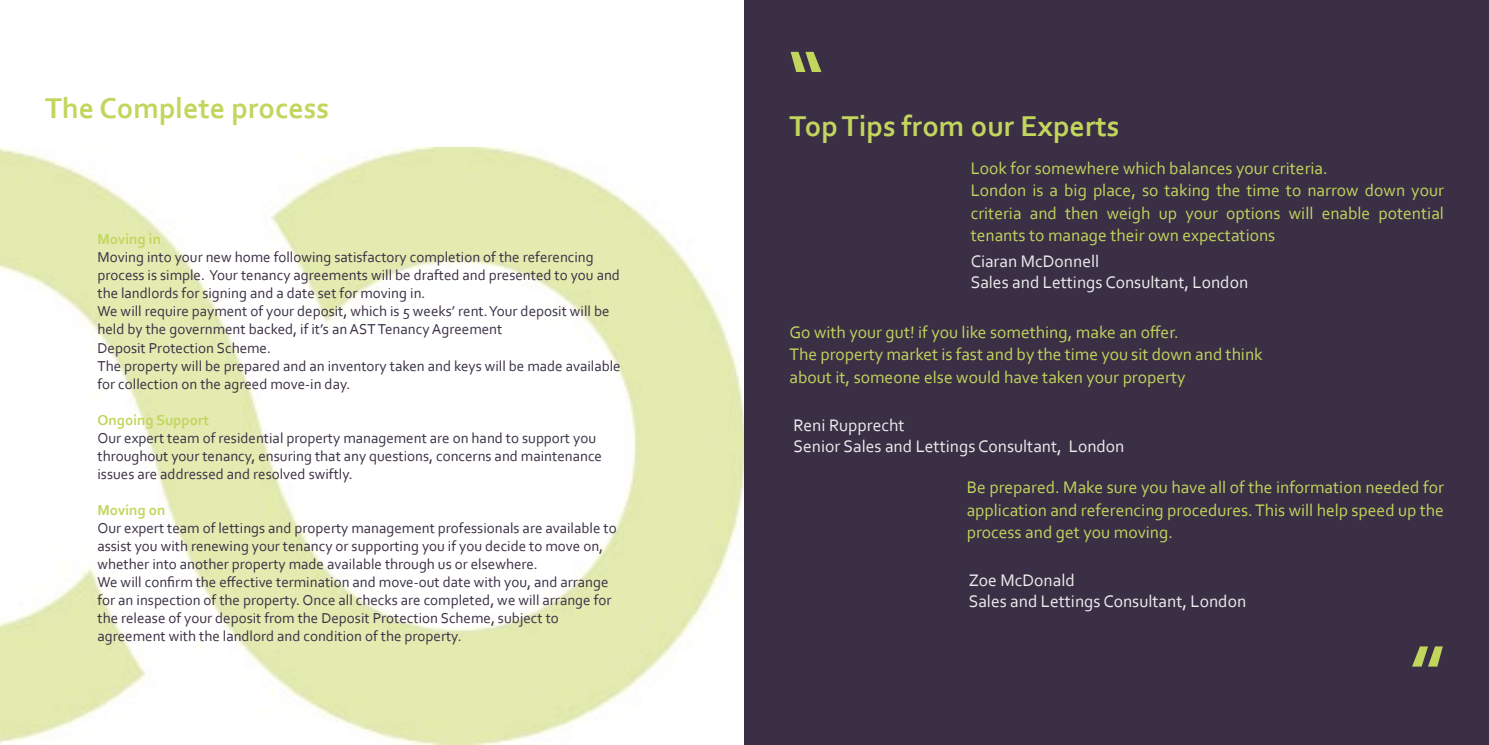
<style>
.page{position:relative;width:1489px;height:745px;background:#fff}
.page>*{position:absolute;margin:0;border:0;box-sizing:border-box;transform-origin:0 0}
.t1{font:700 75px "Corbel";color:#c2d55c}
.t2{font:700 30px "Corbel";color:#c2d55c}
.t3{font:17.5px/22.5px "Corbel";color:#c2d55c}
.t4{font:17.5px/21px "Corbel";color:#ededed}
.t5{font:15px/18px "Corbel";color:#3a2f45}
.t6{font:700 15px "Corbel";color:#c2d55c}
</style>
<div class="page">
<img style="left:0;top:147px;width:744px;height:597px">
<div style="left:744px;top:0;width:744px;height:744px;background:#3a2f45"></div>
<h2 class="t2" style="left:45px;top:89px;width:286px">The Complete process</h2>
<p class="t6" style="left:97px;top:230px;width:65px">Moving in</p>
<p class="t5" style="left:97px;top:248px;width:524px">Moving into your new home following satisfactory completion of the referencing process is simple. Your tenancy agreements will be drafted and presented to you and the landlords for signing and a date set for moving in.<br>We will require payment of your deposit, which is 5 weeks’ rent. Your deposit will be held by the government backed, if it’s an AST Tenancy Agreement<br>Deposit Protection Scheme.<br>The property will be prepared and an inventory taken and keys will be made available for collection on the agreed move-in day.</p>
<p class="t6" style="left:97px;top:410px;width:113px">Ongoing Support</p>
<p class="t5" style="left:97px;top:428px;width:506px">Our expert team of residential property management are on hand to support you throughout your tenancy, ensuring that any questions, concerns and maintenance issues are addressed and resolved swiftly.</p>
<p class="t6" style="left:97px;top:500px;width:70px">Moving on</p>
<p class="t5" style="left:97px;top:518px;width:520px">Our expert team of lettings and property management professionals are available to assist you with renewing your tenancy or supporting you if you decide to move on, whether into another property made available through us or elsewhere.<br>We will confirm the effective termination and move-out date with you, and arrange for an inspection of the property. Once all checks are completed, we will arrange for the release of your deposit from the Deposit Protection Scheme, subject to agreement with the landlord and condition of the property.</p>
<h1 class="t1" style="left:789px;top:29px;width:36px">“</h1>
<h2 class="t2" style="left:789px;top:107px;width:331px">Top Tips from our Experts</h2>
<p class="t3" style="left:970px;top:156px;width:475px">Look for somewhere which balances your criteria.<br>London is a big place, so taking the time to narrow down your criteria and then weigh up your options will enable potential tenants to manage their own expectations</p>
<p class="t4" style="left:970px;top:250px;width:279px">Ciaran McDonnell<br>Sales and Lettings Consultant, London</p>
<p class="t3" style="left:789px;top:320px;width:475px">Go with your gut! if you like something, make an offer.<br>The property market is fast and by the time you sit down and think about it, someone else would have taken your property</p>
<p class="t4" style="left:793px;top:414px;width:332px">Reni Rupprecht<br>Senior Sales and Lettings Consultant, London</p>
<p class="t3" style="left:966px;top:475px;width:479px;text-align:justify">Be prepared. Make sure you have all of the information needed for application and referencing procedures. This will help speed up the process and get you moving.</p>
<p class="t4" style="left:968px;top:569px;width:279px">Zoe McDonald<br>Sales and Lettings Consultant, London</p>
</div>
